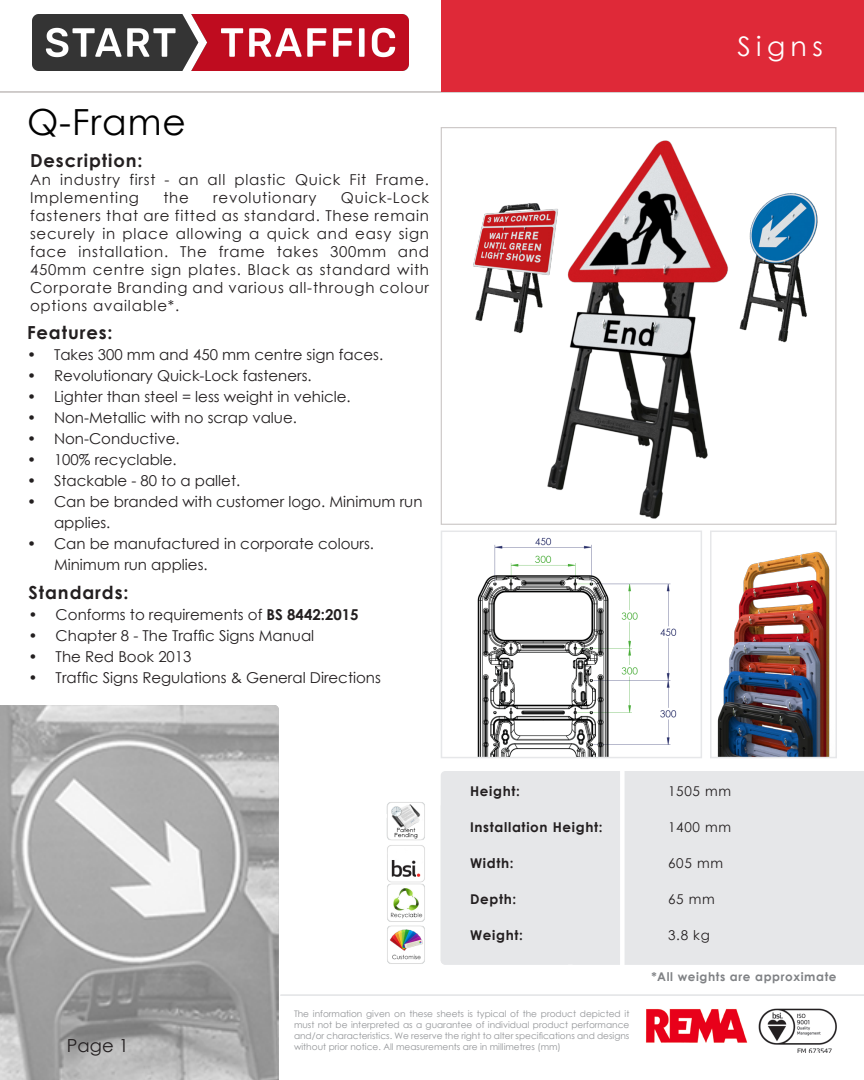
<style>
.page{position:relative;width:864px;height:1080px;background:#fff}
.page>*{position:absolute;margin:0;border:0;box-sizing:border-box;transform-origin:0 0}
.Page_title{font:36px "Century Gothic";letter-spacing:.025em;color:#000}
.t1{font:27px "Century Gothic";letter-spacing:.2em;color:#fff}
.t2{font:700 18px "Century Gothic";letter-spacing:.05em;color:#231f20}
.t3{font:18px "Century Gothic";color:#231f20}
.t4{font:15px/18px "Century Gothic";color:#231f20}
.t5{font:15px/18px "Century Gothic";letter-spacing:.05em;color:#231f20}
.t6{font:700 13.5px "Century Gothic";letter-spacing:.05em;color:#231f20}
.t7{font:13.5px "Century Gothic";letter-spacing:.05em;color:#231f20}
.t8{font:700 12px "Century Gothic";letter-spacing:.05em;color:#808285}
.t9{font:9px/10.8px "Century Gothic";color:#939598;text-align:justify}
.s1{font-weight:700}
</style>
<div class="page">
<img style="left:758px;top:1008px;width:79px;height:45px">
<img style="left:0;top:705px;width:279px;height:375px">
<hr style="left:0;top:91px;width:864px;height:2px;background:#cdc9c8">
<hr style="left:281px;top:994px;width:583px;height:2px;background:#e6e7e9">
<div style="left:442px;top:0;width:422px;height:91px;background:#df2938"></div>
<img style="left:646px;top:1009px;width:102px;height:34px">
<img style="left:442px;top:128px;width:394px;height:397px">
<div style="left:441px;top:771px;width:423px;height:194px;background:#e6e7e9"></div>
<img style="left:387px;top:845px;width:38px;height:77px">
<img style="left:387px;top:926px;width:38px;height:38px">
<div style="left:620px;top:696px;width:5px;height:273px;background:#fff"></div>
<img style="left:477px;top:537px;width:200px;height:218px">
<div style="left:441px;top:531px;width:261px;height:227px;border:2px solid #e6e7e9"></div>
<img style="left:717px;top:551px;width:113px;height:204px">
<div style="left:710px;top:531px;width:127px;height:227px;border:2px solid #e6e7e9"></div>
<img style="left:387px;top:802px;width:38px;height:39px">
<img style="left:634px;top:153px;width:203px;height:209px">
<img style="left:441px;top:144px;width:207px;height:208px">
<img style="left:33px;top:15px;width:375px;height:55px">
<p class="Page_title" style="left:27px;top:97px;width:160px">Q-Frame</p>
<p class="t2" style="left:30px;top:146px;width:114px">Description:</p>
<p class="t5" style="left:30px;top:170px;width:401px">An industry first - an all plastic Quick Fit Frame.<br>Implementing</p>
<p class="t4" style="left:30px;top:188px;width:401px;text-align:justify;text-indent:311px">Quick-Lock fasteners that are fitted as standard. These remain securely in place allowing a quick and easy sign face installation. The frame takes 300mm and 450mm centre sign plates. Black as standard with Corporate Branding and various all-through colour options available*.</p>
<p class="t4" style="left:163px;top:188px;width:27px">the</p>
<p class="t5" style="left:213px;top:188px;width:105px">revolutionary</p>
<p class="t2" style="left:27px;top:319px;width:87px">Features:</p>
<p class="t4" style="left:27px;top:346px;width:358px">• Takes 300 mm and 450 mm centre sign faces.</p>
<p class="t4" style="left:27px;top:367px;width:286px">• Revolutionary Quick-Lock fasteners.</p>
<p class="t4" style="left:27px;top:388px;width:325px">• Lighter than steel = less weight in vehicle.</p>
<p class="t4" style="left:27px;top:409px;width:272px">• Non-Metallic with no scrap value.</p>
<p class="t4" style="left:27px;top:430px;width:154px">• Non-Conductive.</p>
<p class="t4" style="left:27px;top:451px;width:151px">• 100% recyclable.</p>
<p class="t4" style="left:27px;top:472px;width:215px">• Stackable - 80 to a pallet.</p>
<p class="t4" style="left:54px;top:491px;width:370px;line-height:21px;text-indent:-27px">• Can be branded with customer logo. Minimum run applies.</p>
<p class="t4" style="left:54px;top:533px;width:322px;line-height:21px;text-indent:-27px">• Can be manufactured in corporate colours.<br>Minimum run applies.</p>
<p class="t2" style="left:29px;top:578px;width:101px">Standards:</p>
<p class="t4" style="left:29px;top:605px;width:331px">• Conforms to requirements of <span class="s1">BS 8442:2015</span></p>
<p class="t4" style="left:29px;top:626px;width:287px">• Chapter 8 - The Traffic Signs Manual</p>
<p class="t4" style="left:29px;top:647px;width:164px">• The Red Book 2013</p>
<p class="t4" style="left:29px;top:668px;width:354px">• Traffic Signs Regulations &amp; General Directions</p>
<p class="t1" style="left:737px;top:27px;width:87px">Signs</p>
<p class="t6" style="left:470px;top:781px;width:51px">Height:</p>
<p class="t6" style="left:470px;top:817px;width:134px">Installation Height:</p>
<p class="t6" style="left:470px;top:853px;width:45px">Width:</p>
<p class="t6" style="left:470px;top:889px;width:48px">Depth:</p>
<p class="t6" style="left:470px;top:925px;width:54px">Weight:</p>
<p class="t9" style="left:294px;top:1008px;width:337px">The information given on these sheets is typical of the product depicted it must not be interpreted as a guarantee of individual product performance and/or characteristics. We reserve the right to alter specifications and designs</p>
<p class="t3" style="left:67px;top:1033px;width:63px">Page 1</p>
<p class="t9" style="left:294px;top:1041px;width:268px">without prior notice. All measurements are in millimetres (mm)</p>
<p class="t7" style="left:668px;top:781px;width:65px">1505 mm</p>
<p class="t7" style="left:668px;top:817px;width:65px">1400 mm</p>
<p class="t7" style="left:668px;top:853px;width:56px">605 mm</p>
<p class="t7" style="left:668px;top:889px;width:48px">65 mm</p>
<p class="t7" style="left:668px;top:925px;width:43px">3.8 kg</p>
<p class="t8" style="left:651px;top:968px;width:187px">*All weights are approximate</p>
</div>
